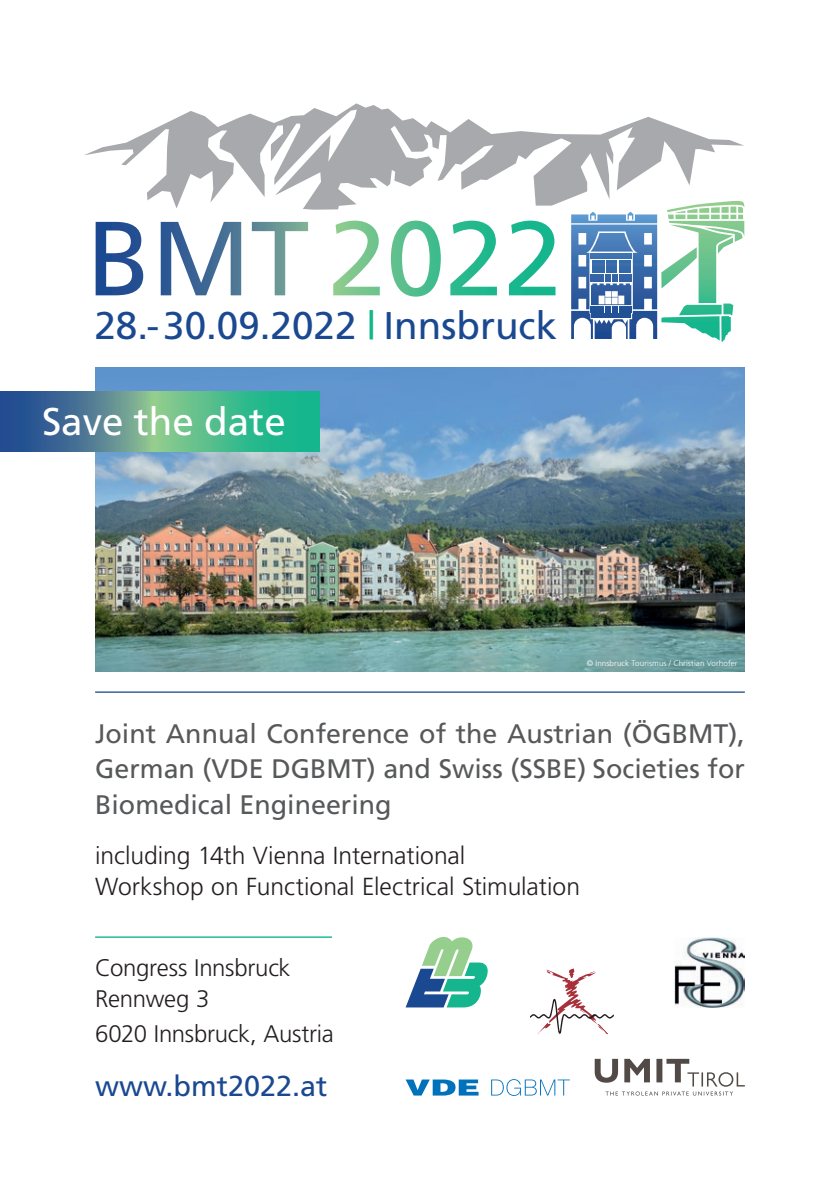
<style>
.page{position:relative;width:840px;height:1191px;background:#fff}
.page>*{position:absolute;margin:0;border:0;box-sizing:border-box;transform-origin:0 0}
.t1{font:38.6px "Frutiger";color:#1b4991}
.t2{font:38.6px "Frutiger";color:#fff}
.t3{font:28.8px "Frutiger";color:#1b4991}
.t4{font:26.8px/35.2px "Frutiger";color:#57585a;text-align:justify}
.t5{font:300 24.6px/31px "Frutiger";color:#231f20}
.t6{font:300 24px/31px "Frutiger";letter-spacing:-.01em;color:#231f20}
.t7{font:300 8px "Frutiger";letter-spacing:.015em;color:#fff}
.s1{color:#15b68d}
</style>
<div class="page">
<svg style="left:571px;top:202px;width:173px;height:140px"></svg>
<svg style="left:96px;top:221px;width:459px;height:76px"></svg>
<svg style="left:84px;top:103px;width:659px;height:107px"></svg>
<img style="left:95px;top:368px;width:649px;height:303px">
<svg style="left:405px;top:1079px;width:164px;height:17px"></svg>
<hr style="left:95px;top:691px;width:649px;height:2px;background:#1b4991">
<img style="left:674px;top:937px;width:70px;height:70px">
<svg style="left:530px;top:968px;width:83px;height:66px"></svg>
<svg style="left:594px;top:1058px;width:150px;height:37px"></svg>
<hr style="left:95px;top:936px;width:237px;height:1px;background:#15b68d">
<svg style="left:0;top:391px;width:320px;height:60px;background:#479b90"></svg>
<svg style="left:405px;top:937px;width:83px;height:70px"></svg>
<h1 class="t1" style="left:94px;top:303px;width:464px">28.-30.09.2022 <span class="s1">|</span> Innsbruck</h1>
<h1 class="t2" style="left:42px;top:399px;width:245px">Save the date</h1>
<p class="t7" style="left:586px;top:658px;width:152px">© Innsbruck Tourismus / Christian Vorhofer</p>
<p class="t4" style="left:95px;top:716px;width:651px">Joint Annual Conference of the Austrian (ÖGBMT), German (VDE DGBMT) and Swiss (SSBE) Societies for Biomedical Engineering</p>
<p class="t5" style="left:95px;top:840px;width:486px">including 14th Vienna International<br>Workshop on Functional Electrical Stimulation</p>
<p class="t6" style="left:95px;top:952px;width:197px">Congress Innsbruck<br>Rennweg 3</p>
<p class="t6" style="left:95px;top:1018px;width:240px">6020 Innsbruck, Austria</p>
<p class="t3" style="left:95px;top:1068px;width:234px">www.bmt2022.at</p>
</div>
